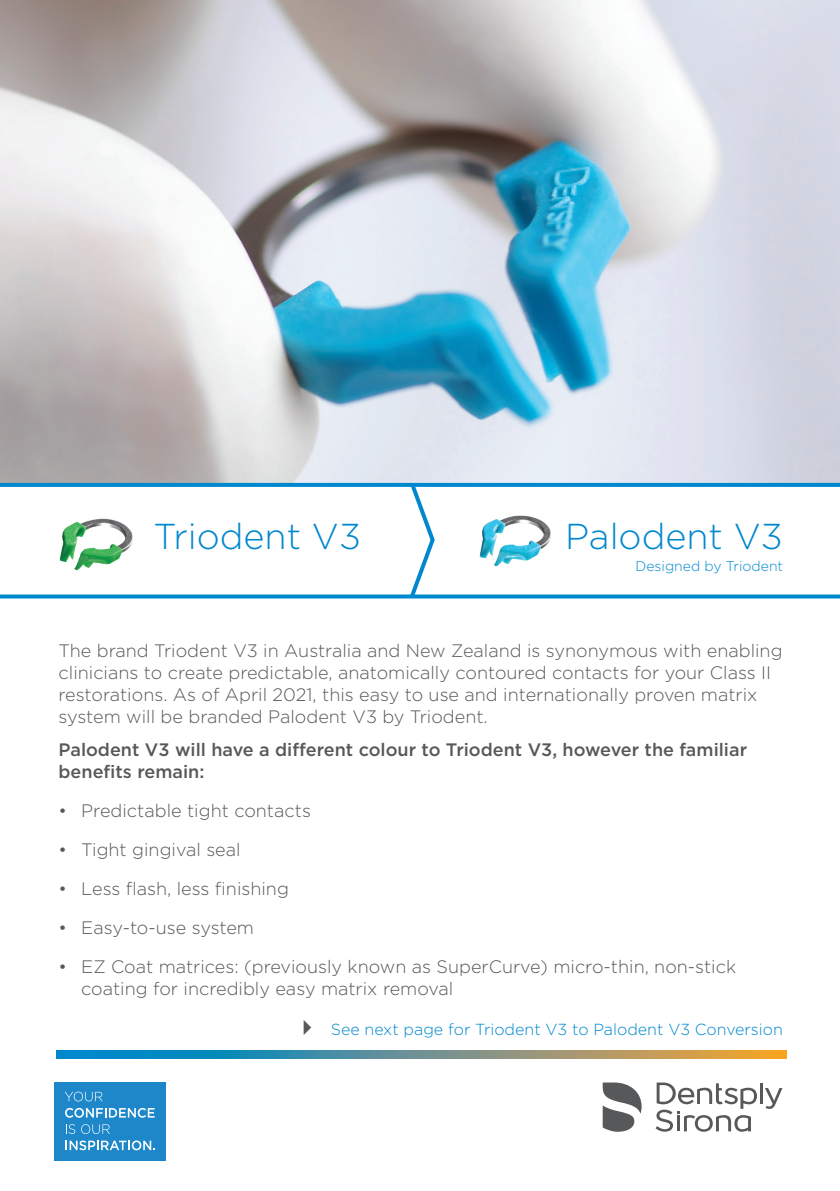
<style>
.page{position:relative;width:840px;height:1191px;background:#fff}
.page>*{position:absolute;margin:0;border:0;box-sizing:border-box;transform-origin:0 0}
.t1{font:300 36px "Gotham";color:#0088ce}
.t2{font:300 18px/22px "Gotham";color:#57585a}
.t3{font:500 18px/22px "Gotham";color:#57585a}
.t4{font:300 16px "Gotham";color:#0088ce}
.t5{font:300 14px "Gotham";color:#0088ce}
.s1{color:#57585a}
</style>
<div class="page">
<img style="left:59px;top:518px;width:74px;height:53px">
<img style="left:479px;top:515px;width:72px;height:52px">
<svg style="left:406px;top:487px;width:30px;height:112px"></svg>
<img style="left:0;top:0;width:839px;height:483px">
<hr style="left:759px;top:1083px;width:3px;height:21px;background:#57585a">
<svg style="left:765px;top:1088px;width:17px;height:21px"></svg>
<svg style="left:655px;top:1082px;width:101px;height:49px"></svg>
<svg style="left:602px;top:1082px;width:39px;height:49px"></svg>
<img style="left:57px;top:1050px;width:728px;height:9px">
<div style="left:55px;top:1082px;width:110px;height:79px;background:#1d87c9"></div>
<svg style="left:65px;top:1091px;width:38px;height:10px"></svg>
<svg style="left:65px;top:1108px;width:89px;height:9px"></svg>
<svg style="left:66px;top:1124px;width:9px;height:10px"></svg>
<svg style="left:81px;top:1124px;width:29px;height:10px"></svg>
<svg style="left:65px;top:1140px;width:90px;height:10px"></svg>
<svg style="left:0;top:594px;width:839px;height:4px;background:#1f96d3"></svg>
<svg style="left:0;top:483px;width:839px;height:4px;background:#058ace"></svg>
<h1 class="t1" style="left:153px;top:514px;width:209px">Triodent V3</h1>
<h1 class="t1" style="left:565px;top:514px;width:219px">Palodent V3</h1>
<p class="t5" style="left:635px;top:557px;width:149px">Designed by Triodent</p>
<p class="t2" style="left:59px;top:639px;width:725px">The brand Triodent V3 in Australia and New Zealand is synonymous with enabling clinicians to create predictable, anatomically contoured contacts for your Class II restorations. As of April 2021, this easy to use and internationally proven matrix system will be branded Palodent V3 by Triodent.</p>
<p class="t3" style="left:59px;top:738px;width:689px">Palodent V3 will have a different colour to Triodent V3, however the familiar benefits remain:</p>
<p class="t2" style="left:59px;top:799px;width:254px">• Predictable tight contacts</p>
<p class="t2" style="left:59px;top:838px;width:183px">• Tight gingival seal</p>
<p class="t2" style="left:59px;top:877px;width:232px">• Less flash, less finishing</p>
<p class="t2" style="left:59px;top:916px;width:197px">• Easy-to-use system</p>
<p class="t2" style="left:81px;top:955px;width:656px;text-indent:-23px">• EZ Coat matrices: (previously known as SuperCurve) micro-thin, non-stick coating for incredibly easy matrix removal</p>
<p class="t4" style="left:294px;top:1019px;width:489px"><span class="s1">✔</span> See next page for Triodent V3 to Palodent V3 Conversion</p>
</div>
